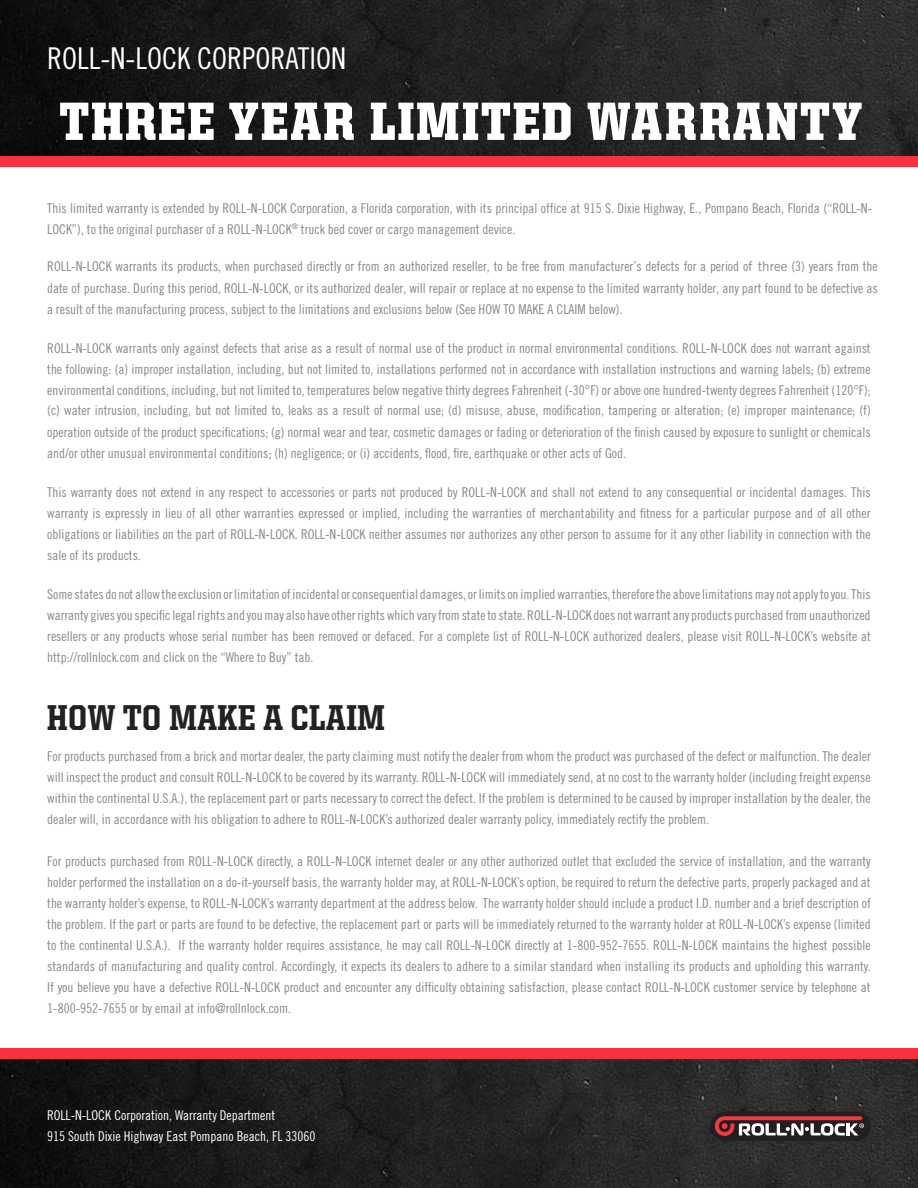
<style>
.page{position:relative;width:918px;height:1188px;background:#fff}
.page>*{position:absolute;margin:0;border:0;box-sizing:border-box;transform-origin:0 0}
.t1{font:900 54px "United Serif Semi Cond";letter-spacing:.035em;color:#fff}
.t2{font:800 36px "United Serif Semi Cond";letter-spacing:.01em;color:#232222}
.t3{font:30px "Trade Gothic LT Std Cn 18";color:#fff}
.t4{font:13.5px/21px "Trade Gothic LT Std Cn 18";color:#88888b;text-align:justify}
.t5{font:13.5px "Trade Gothic LT Std Cn 18";color:#fff}
.s1{font-family:"Trade Gothic LT Std"}
</style>
<div class="page">
<img style="left:0;top:0;width:918px;height:156px">
<div style="left:0;top:156px;width:918px;height:10px;background:#f7323f"></div>
<img style="left:0;top:1059px;width:918px;height:129px">
<div style="left:0;top:1048px;width:918px;height:11px;background:#f7323f"></div>
<div style="left:710px;top:1111px;width:161px;height:30px;background:#231f20;border-radius:14px"></div>
<svg style="left:715px;top:1116px;width:149px;height:20px"></svg>
<p class="t3" style="left:47px;top:40px;width:300px">ROLL-N-LOCK CORPORATION</p>
<p class="t1" style="left:59px;top:92px;width:805px">THREE YEAR LIMITED WARRANTY</p>
<p class="t4" style="left:47px;top:197px;width:826px">This limited warranty is extended by ROLL-N-LOCK Corporation, a Florida corporation, with its principal office at 915 S. Dixie Highway, E., Pompano Beach, Florida (“ROLL-N-<br>LOCK”), to the original purchaser of a ROLL-N-LOCK<sup>®</sup> truck bed cover or cargo management device.</p>
<p class="t4" style="left:47px;top:255px;width:832px;line-height:21.5px">ROLL-N-LOCK warrants its products, when purchased directly or from an authorized reseller, to be free from manufacturer’s defects for a period o<span class="s1">f three</span> (3) years from the date of purchase. During this period, ROLL-N-LOCK, or its authorized dealer, will repair or replace at no expense to the limited warranty holder, any part found to be defective as a result of the manufacturing process, subject to the limitations and exclusions below (See HOW TO MAKE A CLAIM below).</p>
<p class="t4" style="left:47px;top:338px;width:825px">ROLL-N-LOCK warrants only against defects that arise as a result of normal use of the product in normal environmental conditions. ROLL-N-LOCK does not warrant against the following: (a) improper installation, including, but not limited to, installations performed not in accordance with installation instructions and warning labels; (b) extreme environmental conditions, including, but not limited to, temperatures below negative thirty degrees Fahrenheit (-30°F) or above one hundred-twenty degrees Fahrenheit (120°F); (c) water intrusion, including, but not limited to, leaks as a result of normal use; (d) misuse, abuse, modification, tampering or alteration; (e) improper maintenance; (f)</p>
<p class="t4" style="left:47px;top:421px;width:825px">operation outside of the product specifications; (g) normal wear and tear, cosmetic damages or fading or deterioration of the finish caused by exposure to sunlight or chemicals and/or other unusual environmental conditions; (h) negligence; or (i) accidents, flood, fire, earthquake or other acts of God.</p>
<p class="t4" style="left:47px;top:481px;width:825px">This warranty does not extend in any respect to accessories or parts not produced by ROLL-N-LOCK and shall not extend to any consequential or incidental damages. This warranty is expressly in lieu of all other warranties expressed or implied, including the warranties of merchantability and fitness for a particular purpose and of all other obligations or liabilities on the part of ROLL-N-LOCK. ROLL-N-LOCK neither assumes nor authorizes any other person to assume for it any other liability in connection with the sale of its products.</p>
<p class="t4" style="left:47px;top:583px;width:825px">Some states do not allow the exclusion or limitation of incidental or consequential damages, or limits on implied warranties, therefore the above limitations may not apply to you. This warranty gives you specific legal rights and you may also have other rights which vary from state to state. ROLL-N-LOCK does not warrant any products purchased from unauthorized resellers or any products whose serial number has been removed or defaced. For a complete list of ROLL-N-LOCK authorized dealers, please visit ROLL-N-LOCK’s website at http://rollnlock.com and click on the “Where to Buy” tab.</p>
<p class="t2" style="left:47px;top:699px;width:339px">HOW TO MAKE A CLAIM</p>
<p class="t4" style="left:47px;top:745px;width:825px">For products purchased from a brick and mortar dealer, the party claiming must notify the dealer from whom the product was purchased of the defect or malfunction. The dealer will inspect the product and consult ROLL-N-LOCK to be covered by its warranty. ROLL-N-LOCK will immediately send, at no cost to the warranty holder (including freight expense within the continental U.S.A.), the replacement part or parts necessary to correct the defect. If the problem is determined to be caused by improper installation by the dealer, the dealer will, in accordance with his obligation to adhere to ROLL-N-LOCK’s authorized dealer warranty policy, immediately rectify the problem.</p>
<p class="t4" style="left:47px;top:850px;width:825px">For products purchased from ROLL-N-LOCK directly, a ROLL-N-LOCK internet dealer or any other authorized outlet that excluded the service of installation, and the warranty holder performed the installation on a do-it-yourself basis, the warranty holder may, at ROLL-N-LOCK’s option, be required to return the defective parts, properly packaged and at the warranty holder’s expense, to ROLL-N-LOCK’s warranty department at the address below. The warranty holder should include a product I.D. number and a brief description of the problem. If the part or parts are found to be defective, the replacement part or parts will be immediately returned to the warranty holder at ROLL-N-LOCK’s expense (limited to the continental U.S.A.). If the warranty holder requires assistance, he may call ROLL-N-LOCK directly at 1-800-952-7655. ROLL-N-LOCK maintains the highest possible standards of manufacturing and quality control. Accordingly, it expects its dealers to adhere to a similar standard when installing its products and upholding this warranty.<br>If you believe you have a defective ROLL-N-LOCK product and encounter any difficulty obtaining satisfaction, please contact ROLL-N-LOCK customer service by telephone at 1-800-952-7655 or by email at info@rollnlock.com.</p>
<p class="t5" style="left:47px;top:1107px;width:230px">ROLL-N-LOCK Corporation, Warranty Department</p>
<p class="t5" style="left:47px;top:1128px;width:270px">915 South Dixie Highway East Pompano Beach, FL 33060</p>
</div>
